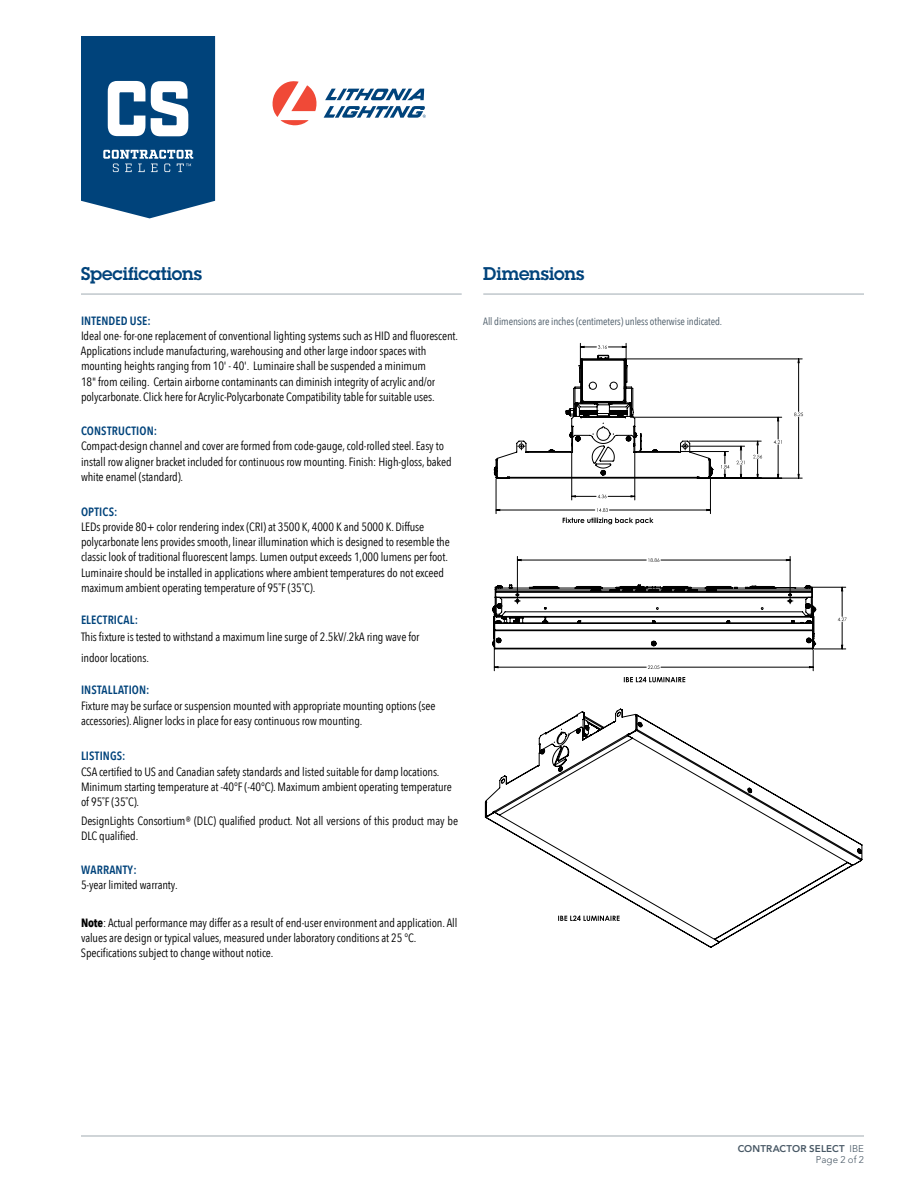
<style>
.page{position:relative;width:918px;height:1188px;background:#fff}
.page>*{position:absolute;margin:0;border:0;box-sizing:border-box;transform-origin:0 0}
.t1{font:600 18px "Lubalin Graph Std";letter-spacing:-.005em;color:#00437b}
.t2{font:12px/15.1px "Avenir Next Condensed";letter-spacing:-.01em;color:#000}
.t3{font:600 12px "Avenir Next Condensed";letter-spacing:.015em;color:#00437b}
.t4{font:10.5px "Avenir Next Condensed";letter-spacing:-.01em;color:#485865}
.t5{font:800 9.75px "Avenir LT Std";letter-spacing:.01em;color:#485865}
.t6{font:300 9.75px "Avenir LT Std";letter-spacing:.005em;color:#485865}
.s1{font-weight:700}
.s2{font-weight:300}
</style>
<div class="page">
<svg style="left:81px;top:36px;width:134px;height:182px"></svg>
<hr style="left:81px;top:1136px;width:783px;height:1px;background:#a1abb2">
<svg style="left:273px;top:81px;width:153px;height:44px"></svg>
<hr style="left:81px;top:294px;width:381px;height:1px;background:#a1abb2">
<hr style="left:483px;top:294px;width:381px;height:1px;background:#a1abb2">
<svg style="left:580px;top:343px;width:47px;height:3px"></svg>
<svg style="left:485px;top:355px;width:377px;height:593px"></svg>
<h1 class="t1" style="left:81px;top:262px;width:122px">Specifications</h1>
<h1 class="t1" style="left:483px;top:262px;width:102px">Dimensions</h1>
<p class="t4" style="left:483px;top:312px;width:240px">All dimensions are inches (centimeters) unless otherwise indicated.</p>
<p class="t3" style="left:81px;top:310px;width:71px">INTENDED USE:</p>
<p class="t2" style="left:81px;top:328px;width:379px">Ideal one- for-one replacement of conventional lighting systems such as HID and fluorescent.<br>Applications include manufacturing, warehousing and other large indoor spaces with mounting heights ranging from 10' - 40'. Luminaire shall be suspended a minimum<br>18" from ceiling. Certain airborne contaminants can diminish integrity of acrylic and/or polycarbonate. Click here for Acrylic-Polycarbonate Compatibility table for suitable uses.</p>
<p class="t3" style="left:81px;top:420px;width:78px">CONSTRUCTION:</p>
<p class="t2" style="left:81px;top:438px;width:372px">Compact-design channel and cover are formed from code-gauge,cold-rolled steel. Easy to install row aligner bracket included for continuous row mounting. Finish: High-gloss, baked white enamel (standard).</p>
<p class="t3" style="left:81px;top:501px;width:38px">OPTICS:</p>
<p class="t2" style="left:81px;top:519px;width:370px">LEDs provide 80+ color rendering index (CRI) at 3500 K, 4000 K and 5000 K. Diffuse polycarbonate lens provides smooth, linear illumination which is designed to resemble the classic look of traditional fluorescent lamps. Lumen output exceeds 1,000 lumens per foot.<br>Luminaire should be installed in applications where ambient temperatures do not exceed maximum ambient operating temperature of 95˚F (35˚C).</p>
<p class="t3" style="left:81px;top:610px;width:59px">ELECTRICAL:</p>
<p class="t2" style="left:81px;top:625px;width:340px;line-height:21.6px">This fixture is tested to withstand a maximum line surge of 2.5kV/.2kA ring wave for indoor locations.</p>
<p class="t3" style="left:81px;top:680px;width:70px">INSTALLATION:</p>
<p class="t2" style="left:81px;top:697px;width:356px;line-height:15.6px">Fixture may be surface or suspension mounted with appropriate mounting options (see accessories). Aligner locks in place for easy continuous row mounting.</p>
<p class="t3" style="left:81px;top:746px;width:46px">LISTINGS:</p>
<p class="t2" style="left:81px;top:763px;width:372px">CSA certified to US and Canadian safety standards and listed suitable for damp locations.<br>Minimum starting temperature at -40°F (-40°C).Maximum ambient operating temperature of 95˚F (35˚C).</p>
<p class="t2" style="left:81px;top:813px;width:379px">DesignLights Consortium® (DLC) qualified product. Not all versions of this product may be<br>DLC qualified.</p>
<p class="t3" style="left:81px;top:859px;width:57px">WARRANTY:</p>
<p class="t2" style="left:81px;top:877px;width:98px">5-year limited warranty.</p>
<p class="t2" style="left:81px;top:915px;width:378px"><span class="s1">Note</span>: Actual performance may differ as a result of end-user environment and application. All values are design or typical values,measured under laboratory conditions at 25 °C.<br>Specifications subject to change without notice.</p>
<p class="t5" style="left:738px;top:1143px;width:128px">CONTRACTOR SELECT <span class="s2">IBE</span></p>
<p class="t6" style="left:816px;top:1154px;width:50px">Page 2 of 2</p>
</div>
